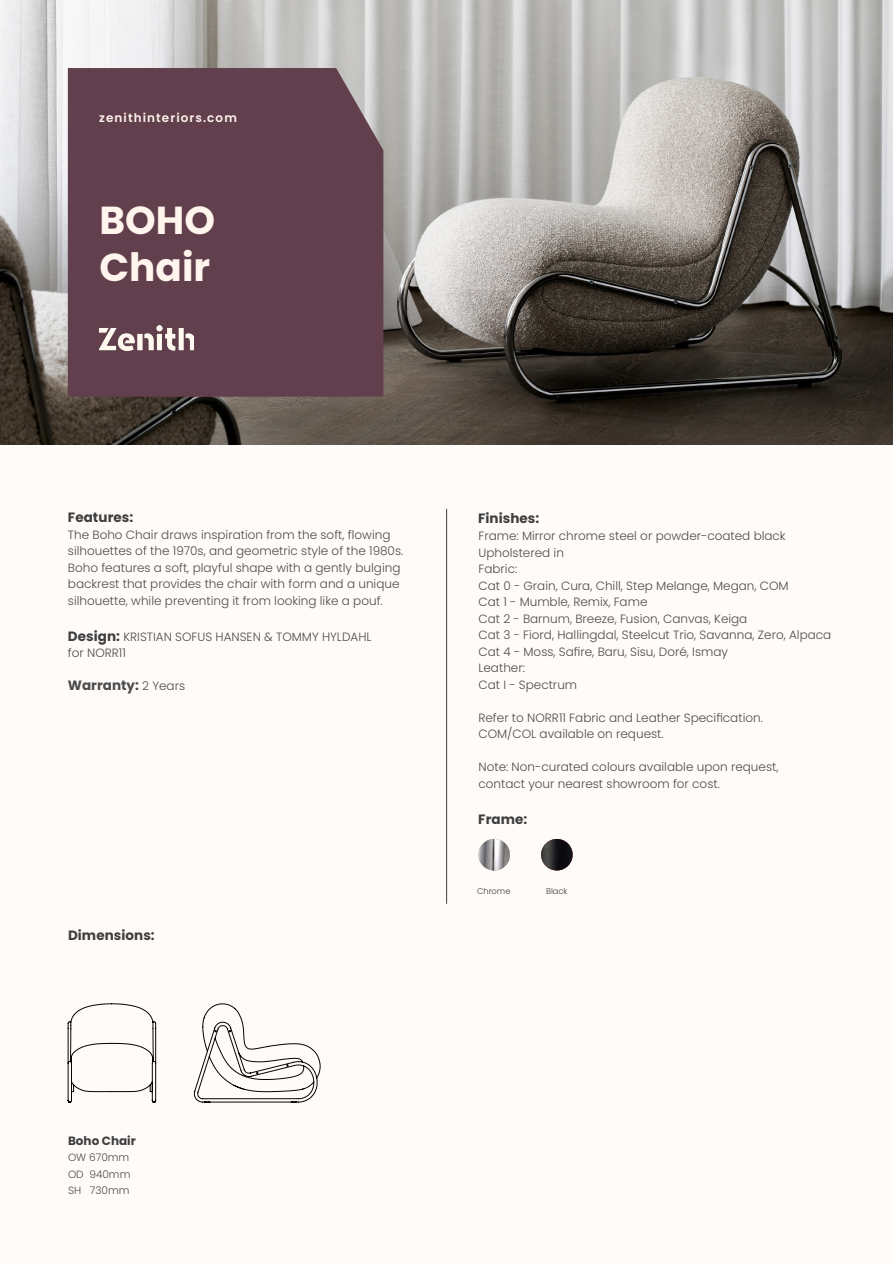
<style>
.page{position:relative;width:893px;height:1263px;background:#fffbf8}
.page>*{position:absolute;margin:0;border:0;box-sizing:border-box;transform-origin:0 0}
.PRODUCT_NAME{font:700 39px "Poppins";color:#fff5ed}
.COPY{font:700 13.5px "Poppins";letter-spacing:.005em;color:#3e3e3f}
.COPY-2{font:700 13.5px "Poppins";color:#4b4c4d}
.COPY-3{font:300 12px/16.5px "Poppins";color:#4b4c4d}
.WEBSITE_TOP_LEFT{font:600 12px "Poppins";letter-spacing:.09em;color:#fdf3eb}
.COPY-4{font:700 12px "Poppins";color:#3e3e3f}
.t1{font:300 10.5px "Poppins";color:#4b4c4d}
.COLOURS_SPECS{font:300 8.25px "Poppins";color:#3e3e3f}
.s1{font-weight:700;font-size:13.5px;color:#3e3e3f}
.s2{font-weight:300;font-size:12px}
</style>
<div class="page">
<img style="left:0;top:0;width:893px;height:444px">
<div style="left:68px;top:68px;width:315px;height:329px;background:#623f4c"></div>
<img style="left:100px;top:326px;width:94px;height:25px">
<hr style="left:446px;top:509px;width:1px;height:395px;background:#3e3e3f">
<img style="left:478px;top:839px;width:32px;height:31px;border-radius:16px">
<img style="left:541px;top:839px;width:32px;height:31px;border-radius:16px">
<svg style="left:68px;top:1003px;width:88px;height:100px"></svg>
<svg style="left:194px;top:1003px;width:127px;height:100px"></svg>
<p class="WEBSITE_TOP_LEFT" style="left:99px;top:111px;width:139px">zenithinteriors.com</p>
<p class="PRODUCT_NAME" style="left:100px;top:198px;width:117px">BOHO</p>
<p class="PRODUCT_NAME" style="left:100px;top:245px;width:112px">Chair</p>
<p class="COPY" style="left:68px;top:510px;width:67px">Features:</p>
<p class="COPY-3" style="left:68px;top:526px;width:337px">The Boho Chair draws inspiration from the soft, flowing silhouettes of the 1970s, and geometric style of the 1980s.<br>Boho features a soft, playful shape with a gently bulging backrest that provides the chair with form and a unique silhouette, while preventing it from looking like a pouf.</p>
<p class="COPY-3" style="left:68px;top:628px;width:305px"><span class="s1">Design:</span> KRISTIAN SOFUS HANSEN &amp; TOMMY HYLDAHL for NORR11</p>
<p class="COPY-2" style="left:68px;top:678px;width:119px">Warranty: <span class="s2">2 Years</span></p>
<p class="COPY" style="left:68px;top:927px;width:88px">Dimensions:</p>
<p class="COPY" style="left:478px;top:510px;width:63px">Finishes:</p>
<p class="COPY-3" style="left:478px;top:528px;width:309px">Frame: Mirror chrome steel or powder-coated black</p>
<p class="COPY-3" style="left:478px;top:544px;width:87px">Upholstered in<br>Fabric:</p>
<p class="COPY-3" style="left:478px;top:577px;width:312px">Cat 0 - Grain, Cura, Chill, Step Melange, Megan, COM<br>Cat 1 - Mumble, Remix, Fame</p>
<p class="COPY-3" style="left:478px;top:610px;width:354px">Cat 2 - Barnum, Breeze, Fusion, Canvas, Keiga<br>Cat 3 - Fiord, Hallingdal, Steelcut Trio, Savanna, Zero, Alpaca<br>Cat 4 - Moss, Safire, Baru, Sisu, Doré, Ismay</p>
<p class="COPY-3" style="left:478px;top:660px;width:48px">Leather:</p>
<p class="COPY-3" style="left:478px;top:676px;width:100px">Cat I - Spectrum</p>
<p class="COPY-3" style="left:478px;top:709px;width:286px">Refer to NORR11 Fabric and Leather Specification.<br>COM/COL available on request.</p>
<p class="COPY-3" style="left:478px;top:759px;width:301px">Note: Non-curated colours available upon request,</p>
<p class="COPY-3" style="left:478px;top:775px;width:243px">contact your nearest showroom for cost.</p>
<p class="COPY" style="left:478px;top:811px;width:51px">Frame:</p>
<p class="COLOURS_SPECS" style="left:477px;top:886px;width:35px">Chrome</p>
<p class="COLOURS_SPECS" style="left:546px;top:886px;width:23px">Black</p>
<p class="COPY-4" style="left:68px;top:1134px;width:69px">Boho Chair</p>
<p class="t1" style="left:68px;top:1151px;width:63px">OW 670mm</p>
<p class="t1" style="left:68px;top:1168px;width:64px">OD 940mm</p>
<p class="t1" style="left:68px;top:1184px;width:63px">SH 730mm</p>
</div>
